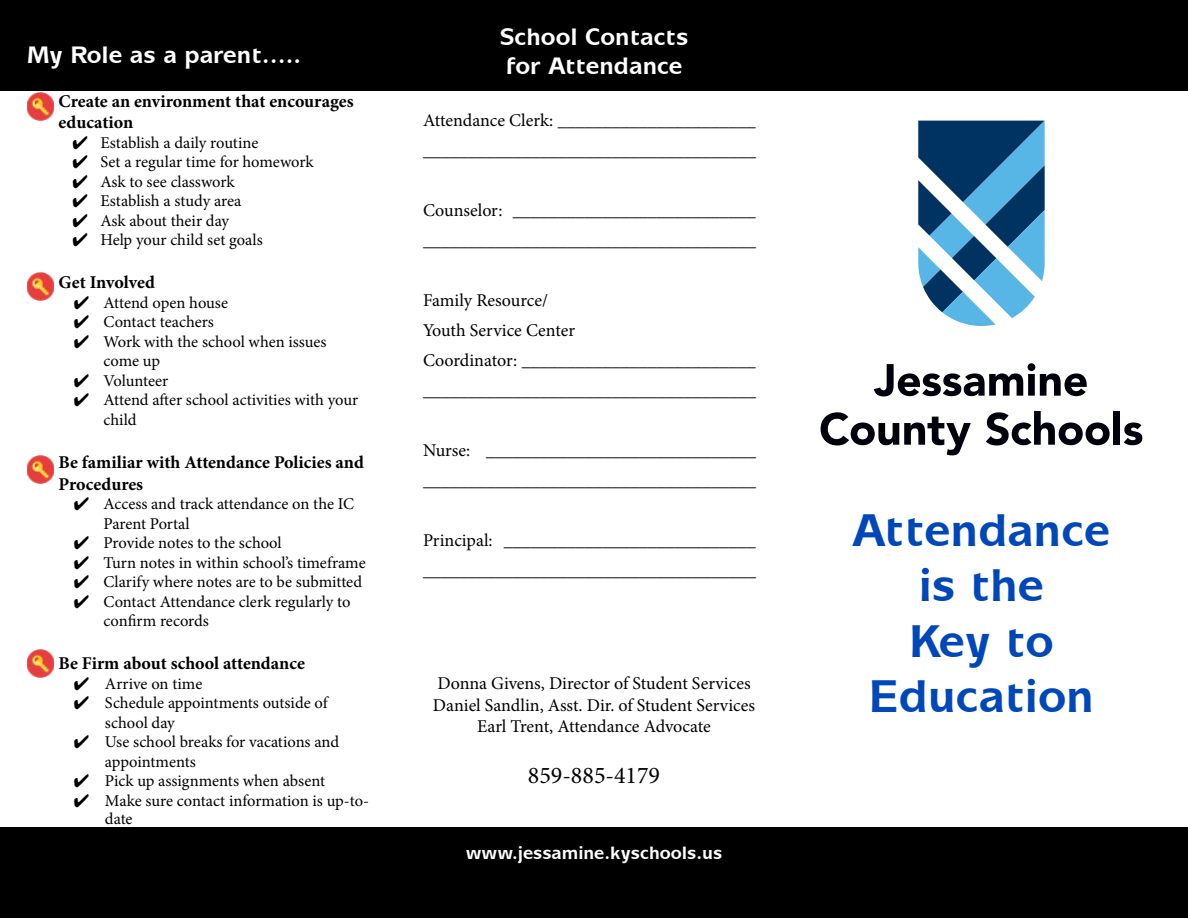
<style>
.page{position:relative;width:1188px;height:918px;background:#fff}
.page>*{position:absolute;margin:0;border:0;box-sizing:border-box;transform-origin:0 0}
.t1{font:700 46.2px/55.3px "Mixage IT Cby BT";color:#0047ba;text-align:center}
.t2{font:700 24px/28.8px "Mixage IT Cby BT";color:#fff}
.t3{font:24px "Minion Pro";color:#000}
.t4{font:18px/30px "Minion Pro";color:#000}
.t5{font:700 18px/21.6px "Minion Pro";color:#000}
.t6{font:700 18px "Mixage IT Cby BT";color:#fff}
.t7{font:16.5px/19.5px "Minion Pro";letter-spacing:-.005em;color:#000}
</style>
<div class="page">
<div style="left:0;top:0;width:1188px;height:90px;background:#000"></div>
<div style="left:0;top:828px;width:1188px;height:90px;background:#000"></div>
<svg style="left:918px;top:121px;width:127px;height:205px"></svg>
<svg style="left:874px;top:363px;width:213px;height:33px"></svg>
<svg style="left:821px;top:412px;width:150px;height:43px"></svg>
<svg style="left:986px;top:411px;width:124px;height:35px"></svg>
<div style="left:1114px;top:411px;width:6px;height:34px;background:#00000a"></div>
<svg style="left:1124px;top:423px;width:18px;height:22px"></svg>
<img style="left:27px;top:93px;width:27px;height:28px">
<img style="left:27px;top:273px;width:27px;height:27px">
<img style="left:27px;top:455px;width:27px;height:28px">
<img style="left:27px;top:650px;width:27px;height:28px">
<h2 class="t2" style="left:27px;top:40px;width:276px">My Role as a parent…..</h2>
<p class="t5" style="left:58px;top:90px;width:297px">Create an environment that encourages education</p>
<p class="t7" style="left:72px;top:133px;width:188px">✔ Establish a daily routine</p>
<p class="t7" style="left:72px;top:152px;width:243px">✔ Set a regular time for homework</p>
<p class="t7" style="left:72px;top:172px;width:164px">✔ Ask to see classwork</p>
<p class="t7" style="left:72px;top:191px;width:171px">✔ Establish a study area</p>
<p class="t7" style="left:72px;top:211px;width:159px">✔ Ask about their day</p>
<p class="t7" style="left:72px;top:230px;width:192px">✔ Help your child set goals</p>
<p class="t5" style="left:58px;top:272px;width:98px">Get Involved</p>
<p class="t7" style="left:74px;top:293px;width:156px">✔ Attend open house</p>
<p class="t7" style="left:74px;top:312px;width:142px">✔ Contact teachers</p>
<p class="t7" style="left:103px;top:332px;width:225px;text-indent:-30px">✔ Work with the school when issues come up</p>
<p class="t7" style="left:74px;top:371px;width:96px">✔ Volunteer</p>
<p class="t7" style="left:103px;top:390px;width:256px;text-indent:-30px">✔ Attend after school activities with your child</p>
<p class="t5" style="left:58px;top:451px;width:307px">Be familiar with Attendance Policies and<br>Procedures</p>
<p class="t7" style="left:103px;top:494px;width:252px;text-indent:-30px">✔ Access and track attendance on the IC<br>Parent Portal</p>
<p class="t7" style="left:74px;top:533px;width:210px">✔ Provide notes to the school</p>
<p class="t7" style="left:74px;top:553px;width:294px">✔ Turn notes in within school’s timeframe</p>
<p class="t7" style="left:74px;top:572px;width:290px">✔ Clarify where notes are to be submitted</p>
<p class="t7" style="left:103px;top:592px;width:249px;text-indent:-30px">✔ Contact Attendance clerk regularly to confirm records</p>
<p class="t5" style="left:58px;top:653px;width:248px">Be Firm about school attendance</p>
<p class="t7" style="left:74px;top:674px;width:130px">✔ Arrive on time</p>
<p class="t7" style="left:105px;top:693px;width:224px;text-indent:-31px">✔ Schedule appointments outside of school day</p>
<p class="t7" style="left:105px;top:732px;width:236px;text-indent:-31px">✔ Use school breaks for vacations and appointments</p>
<p class="t7" style="left:74px;top:771px;width:253px">✔ Pick up assignments when absent</p>
<p class="t7" style="left:105px;top:792px;width:266px;line-height:18px;text-indent:-31px">✔ Make sure contact information is up-to&shy;date</p>
<h2 class="t2" style="left:500px;top:22px;width:190px">School Contacts for Attendance</h2>
<p class="t4" style="left:423px;top:105px;width:334px">Attendance Clerk: ______________________ _____________________________________</p>
<p class="t4" style="left:423px;top:195px;width:334px">Counselor: ___________________________ _____________________________________</p>
<p class="t4" style="left:423px;top:285px;width:334px">Family Resource/<br>Youth Service Center<br>Coordinator: __________________________ _____________________________________</p>
<p class="t4" style="left:423px;top:435px;width:334px">Nurse: ______________________________ _____________________________________</p>
<p class="t4" style="left:423px;top:525px;width:334px">Principal: ____________________________ _____________________________________</p>
<p class="t4" style="left:433px;top:673px;width:324px;line-height:21.6px;text-align:center">Donna Givens, Director of Student Services<br>Daniel Sandlin, Asst. Dir. of Student Services<br>Earl Trent, Attendance Advocate</p>
<h2 class="t3" style="left:528px;top:759px;width:134px">859-885-4179</h2>
<p class="t6" style="left:466px;top:842px;width:258px">www.jessamine.kyschools.us</p>
<h1 class="t1" style="left:852px;top:502px;width:259px">Attendance is the<br>Key to<br>Education</h1>
</div>
